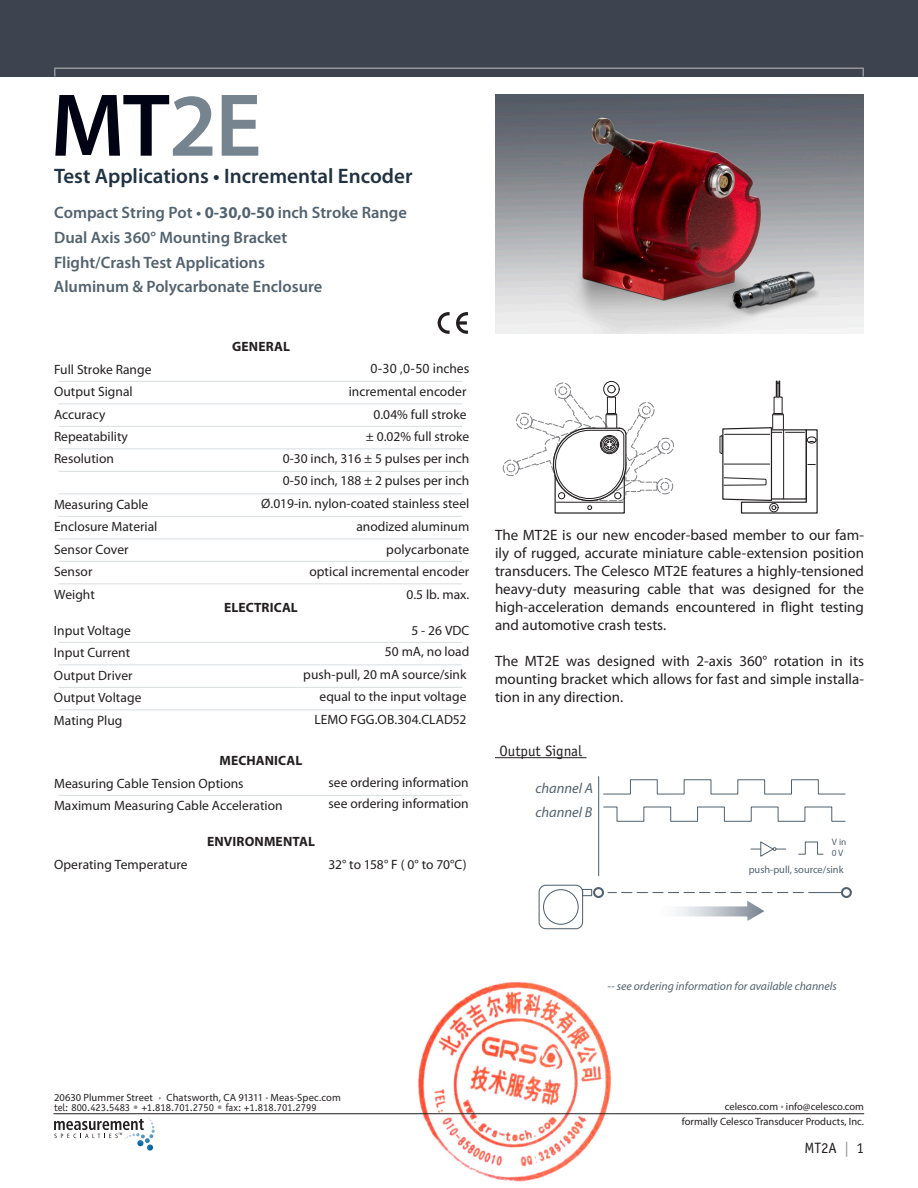
<style>
.page{position:relative;width:918px;height:1188px;background:#fff}
.page>*{position:absolute;margin:0;border:0;box-sizing:border-box;transform-origin:0 0}
.t1{font:600 90px "Myriad Pro";color:#000314}
.t2{font:600 21px "Myriad Pro";color:#213242}
.t3{font:600 16.5px/24.5px "Myriad Pro";color:#52626f}
.t4{font:15px/18px "Myriad Pro";color:#231f20;text-align:justify}
.t5{font:15px "Officina Sans";color:#231f20}
.t6{font:italic 14.55px/24.3px "Myriad Pro";color:#52626f}
.t7{font:13.5px/22.5px "Myriad Pro";color:#231f20}
.t8{font:700 13.5px "Myriad Pro";letter-spacing:.01em;color:#231f20}
.t9{font:12.6px "Myriad Pro";color:#231f20}
.t10{font:12px "Microsoft Ya Hei";color:#231f20}
.t11{font:italic 11.7px "Myriad Pro";color:#52626f}
.t12{font:10.5px/14.4px "Myriad Pro";color:#231f20;text-align:right}
.t13{font:10.5px "Officina Sans";color:#231f20}
.t14{font:10.35px "Myriad Pro";color:#52626f}
.t15{font:9.3px "Myriad Pro";color:#52626f}
.s1{color:#76848f}
.s2{font-weight:700}
.s3{color:#939598}
.s4{font-size:12px;color:#939598}
</style>
<div class="page">
<img style="left:413px;top:982px;width:199px;height:200px">
<hr style="left:54px;top:1113px;width:810px;height:1px;background:#231f20">
<svg style="left:54px;top:1117px;width:101px;height:34px"></svg>
<img style="left:495px;top:94px;width:369px;height:240px">
<div style="left:0;top:0;width:918px;height:76px;background:#3e444f"></div>
<div style="left:603px;top:381px;width:17px;height:16px;border:1px solid #231f20;border-radius:50%"></div>
<div style="left:772px;top:413px;width:12px;height:21px;border:1px solid #231f20"></div>
<svg style="left:776px;top:381px;width:4px;height:16px"></svg>
<svg style="left:502px;top:382px;width:172px;height:128px"></svg>
<svg style="left:719px;top:426px;width:99px;height:88px"></svg>
<hr style="left:58px;top:381px;width:404px;height:1px;background:#d9dfe1">
<hr style="left:58px;top:404px;width:404px;height:1px;background:#d9dfe1">
<hr style="left:58px;top:426px;width:404px;height:1px;background:#d9dfe1">
<hr style="left:58px;top:448px;width:404px;height:1px;background:#d9dfe1">
<hr style="left:58px;top:471px;width:404px;height:1px;background:#d9dfe1">
<hr style="left:58px;top:494px;width:404px;height:1px;background:#d9dfe1">
<hr style="left:58px;top:516px;width:404px;height:1px;background:#d9dfe1">
<hr style="left:58px;top:538px;width:404px;height:1px;background:#d9dfe1">
<hr style="left:58px;top:561px;width:404px;height:1px;background:#d9dfe1">
<hr style="left:58px;top:584px;width:404px;height:1px;background:#d9dfe1">
<hr style="left:58px;top:642px;width:404px;height:1px;background:#d9dfe1">
<hr style="left:58px;top:664px;width:404px;height:1px;background:#d9dfe1">
<hr style="left:58px;top:687px;width:404px;height:1px;background:#d9dfe1">
<hr style="left:58px;top:710px;width:404px;height:1px;background:#d9dfe1">
<hr style="left:58px;top:795px;width:404px;height:1px;background:#d9dfe1">
<hr style="left:495px;top:757px;width:92px;height:1px;background:#231f20">
<svg style="left:438px;top:312px;width:12px;height:22px"></svg>
<svg style="left:456px;top:312px;width:12px;height:22px"></svg>
<div style="left:54px;top:68px;width:810px;height:9px;border:2px solid #939598"></div>
<svg style="left:751px;top:841px;width:35px;height:16px"></svg>
<hr style="left:598px;top:777px;width:1px;height:99px;background:#52626f">
<svg style="left:603px;top:779px;width:243px;height:16px"></svg>
<svg style="left:603px;top:806px;width:243px;height:16px"></svg>
<svg style="left:798px;top:841px;width:26px;height:14px"></svg>
<svg style="left:677px;top:901px;width:87px;height:20px"></svg>
<div style="left:539px;top:885px;width:44px;height:44px;border:1px solid #52626f;border-radius:7px"></div>
<div style="left:543px;top:889px;width:36px;height:36px;border:1px solid #52626f;border-radius:50%"></div>
<div style="left:582px;top:889px;width:10px;height:7px;border:1px solid #52626f"></div>
<div style="left:593px;top:887px;width:11px;height:11px;border:2px solid #52626f;border-radius:50%"></div>
<div style="left:841px;top:887px;width:11px;height:11px;border:2px solid #52626f;border-radius:50%"></div>
<hr style="left:808px;top:892px;width:34px;height:1px;background:#52626f">
<svg style="left:608px;top:892px;width:195px;height:1px"></svg>
<h1 class="t1" style="left:50px;top:68px;width:213px">MT<span class="s1">2E</span></h1>
<h2 class="t2" style="left:54px;top:162px;width:360px">Test Applications • Incremental Encoder</h2>
<p class="t3" style="left:54px;top:200px;width:354px">Compact String Pot • <span class="s2">0-30,0-50</span> inch Stroke Range Dual Axis 360° Mounting Bracket<br>Flight/Crash Test Applications<br>Aluminum &amp; Polycarbonate Enclosure</p>
<p class="t7" style="left:54px;top:358px;width:99px">Full Stroke Range<br>Output Signal<br>Accuracy<br>Repeatability<br>Resolution</p>
<p class="t7" style="left:54px;top:493px;width:105px">Measuring Cable<br>Enclosure Material<br>Sensor Cover<br>Sensor<br>Weight</p>
<p class="t8" style="left:232px;top:338px;width:59px">GENERAL</p>
<p class="t10" style="left:370px;top:361px;width:100px">0-30 ,0-50 inches</p>
<p class="t7" style="left:261px;top:380px;width:210px;text-align:right">incremental encoder<br>0.04% full stroke<br>± 0.02% full stroke<br>0-30 inch, 316 ± 5 pulses per inch<br>0-50 inch, 188 ± 2 pulses per inch<br>Ø.019-in. nylon-coated stainless steel anodized aluminum<br>polycarbonate<br>optical incremental encoder<br>0.5 lb. max.</p>
<p class="t8" style="left:224px;top:599px;width:75px">ELECTRICAL</p>
<p class="t7" style="left:54px;top:619px;width:89px">Input Voltage<br>Input Current<br>Output Driver<br>Output Voltage<br>Mating Plug</p>
<p class="t7" style="left:303px;top:619px;width:168px;text-align:right">5 - 26 VDC<br>50 mA, no load<br>push-pull, 20 mA source/sink equal to the input voltage<br>LEMO FGG.OB.304.CLAD52</p>
<p class="t8" style="left:220px;top:752px;width:84px">MECHANICAL</p>
<p class="t7" style="left:54px;top:772px;width:191px">Measuring Cable Tension Options</p>
<p class="t7" style="left:329px;top:771px;width:142px">see ordering information</p>
<p class="t7" style="left:54px;top:794px;width:230px">Maximum Measuring Cable Acceleration</p>
<p class="t8" style="left:207px;top:833px;width:109px">ENVIRONMENTAL</p>
<p class="t7" style="left:54px;top:853px;width:135px">Operating Temperature</p>
<p class="t7" style="left:328px;top:853px;width:140px">32° to 158° F ( 0° to 70°C)</p>
<p class="t7" style="left:329px;top:792px;width:142px">see ordering information</p>
<p class="t4" style="left:495px;top:526px;width:366px">The MT2E is our new encoder-based member to our fam</p>
<p class="t9" style="left:558px;top:530px;width:67px">1.6” [41 mm]</p>
<p class="t9" style="left:739px;top:530px;width:67px">2.2” [56 mm]</p>
<p class="t4" style="left:495px;top:544px;width:371px">ily of rugged, accurate miniature cable-extension position transducers. The Celesco MT2E features a highly-tensioned heavy-duty measuring cable that was designed for the high-acceleration demands encountered in flight testing and automotive crash tests.</p>
<p class="t4" style="left:495px;top:652px;width:370px">The MT2E was designed with 2-axis 360° rotation in its mounting bracket which allows for fast and simple installa&shy;tion in any direction.</p>
<p class="t5" style="left:500px;top:742px;width:84px">Output Signal</p>
<p class="t6" style="left:535px;top:776px;width:59px">channel A channel B</p>
<p class="t15" style="left:832px;top:836px;width:16px">V in</p>
<p class="t15" style="left:832px;top:847px;width:13px">0 V</p>
<p class="t14" style="left:749px;top:863px;width:96px">push-pull, source/sink</p>
<p class="t12" style="left:54px;top:1090px;width:288px">20630 Plummer Street <span class="s3">•</span> Chatsworth, CA 91311 <span class="s3">•</span> Meas-Spec.com</p>
<p class="t13" style="left:54px;top:1102px;width:264px">tel: 800.423.5483 <span class="s3">•</span> +1.818.701.2750 <span class="s3">•</span> fax: +1.818.701.2799</p>
<p class="t11" style="left:607px;top:978px;width:231px">-- see ordering information for available channels</p>
<p class="t12" style="left:682px;top:1100px;width:184px">celesco.com <span class="s4">•</span> info@celesco.com<br>formally Celesco Transducer Products, Inc.</p>
<p class="t5" style="left:804px;top:1139px;width:61px">MT2A <span class="s3">|</span> 1</p>
</div>
